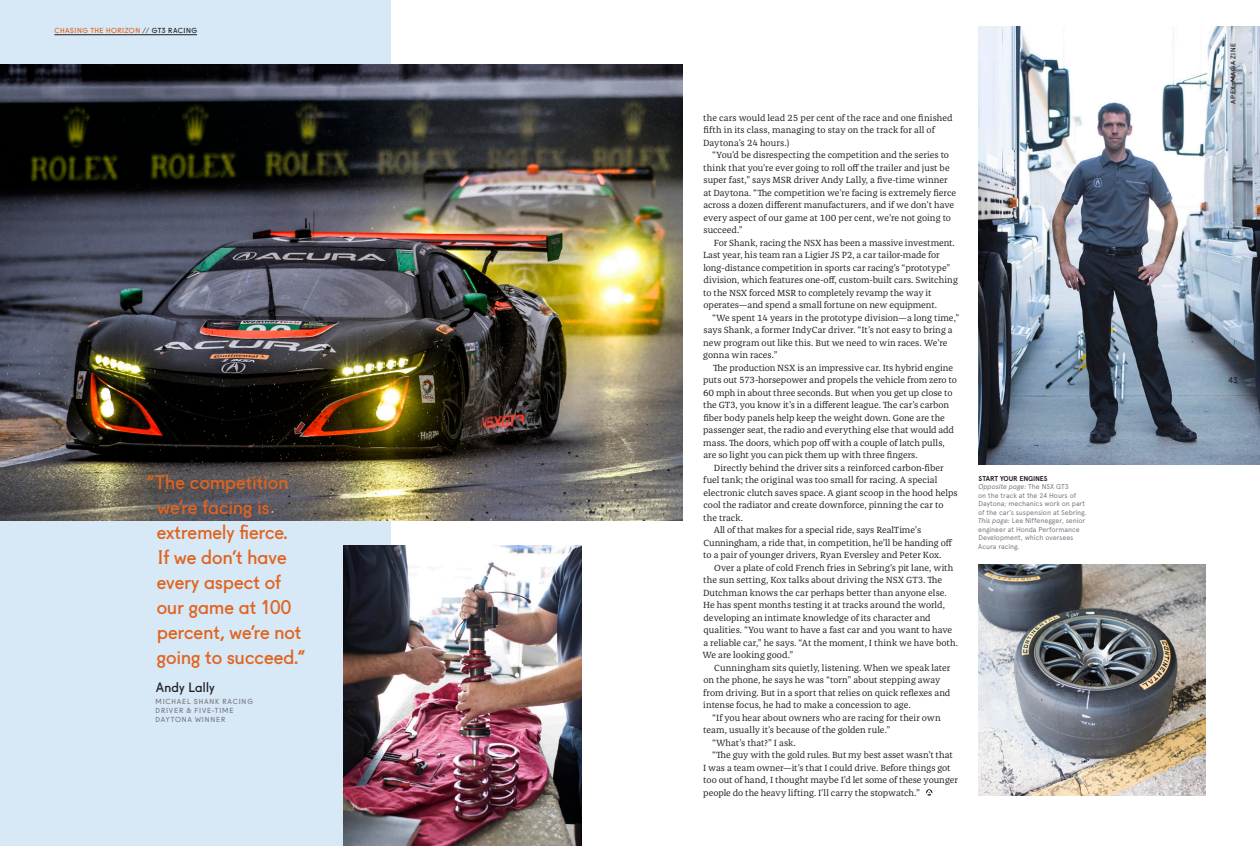
<style>
.page{position:relative;width:1260px;height:846px;background:#fff}
.page>*{position:absolute;margin:0;border:0;box-sizing:border-box;transform-origin:0 0}
.DEK_PUL_-_Med{font:19px/25px "Fugue";letter-spacing:.01em;color:#e1631d}
.DEK_PUL_-_Sm{font:13px "Fugue";letter-spacing:.02em;color:#231f20}
.Body_Franz_9_25_12{font:9.2px/12.5px "Franziska OT";color:#231f20}
.t1{font:8px "Fugue";color:#231f20}
.PhotoCaptionHed_Fu{font:7px/8.5px "Apercu";letter-spacing:-.01em;color:#787d83}
.SIDEBAR_-_Body_2{font:7px/9px "Fugue";letter-spacing:.115em;color:#787d83}
.Running_Head{font:7px "Fugue";letter-spacing:.065em;color:#e1631d}
.PhotoCaptionHed_Fu-2{font:700 7px "Apercu";letter-spacing:-.015em;color:#231f20}
.t2{font:6.5px "Fugue";letter-spacing:.15em;color:#231f20}
.s1{color:#231f20}
.s2{font-style:italic}
</style>
<div class="page">
<img style="left:978px;top:26px;width:282px;height:438px">
<div style="left:0;top:0;width:391px;height:846px;background:#d7e8f6"></div>
<img style="left:0;top:64px;width:683px;height:457px">
<img style="left:344px;top:546px;width:237px;height:300px">
<img style="left:978px;top:565px;width:228px;height:230px">
<svg style="left:926px;top:789px;width:6px;height:7px"></svg>
<hr style="left:54px;top:35px;width:143px;height:1px;background:#231f20">
<p class="Running_Head" style="left:54px;top:25px;width:144px">CHASING THE HORIZON <span class="s1">// GT3 RACING</span></p>
<p class="DEK_PUL_-_Med" style="left:157px;top:468px;width:150px;text-indent:-9px">“The competition we’re facing is extremely fierce.<br>If we don’t have every aspect of our game at 100 percent, we’re not going to succeed.”</p>
<p class="DEK_PUL_-_Sm" style="left:156px;top:677px;width:60px">Andy Lally</p>
<p class="SIDEBAR_-_Body_2" style="left:156px;top:697px;width:99px">MICHAEL SHANK RACING<br>DRIVER &amp; FIVE-TIME<br>DAYTONA WINNER</p>
<p class="Body_Franz_9_25_12" style="left:703px;top:111px;width:251px">the cars would lead 25 per cent of the race and one finished fifth in its class, managing to stay on the track for all of<br>Daytona’s 24 hours.)</p>
<p class="Body_Franz_9_25_12" style="left:703px;top:149px;width:254px;text-indent:9px">“You’d be disrespecting the competition and the series to think that you’re ever going to roll off the trailer and just be super fast,” says MSR driver Andy Lally, a five-time winner at Daytona. “The competition we’re facing is extremely fierce across a dozen different manufacturers, and if we don’t have every aspect of our game at 100 per cent, we’re not going to succeed.”</p>
<p class="Body_Franz_9_25_12" style="left:703px;top:236px;width:256px;text-indent:11px">For Shank, racing the NSX has been a massive investment.<br>Last year, his team ran a Ligier JS P2, a car tailor-made for long-distance competition in sports car racing’s “prototype” division, which features one-off, custom-built cars. Switching to the NSX forced MSR to completely revamp the way it operates—and spend a small fortune on new equipment.</p>
<p class="Body_Franz_9_25_12" style="left:703px;top:311px;width:258px;text-indent:9px">“We spent 14 years in the prototype division—a long time,” says Shank, a former IndyCar driver. “It’s not easy to bring a new program out like this. But we need to win races. We’re gonna win races.”</p>
<p class="Body_Franz_9_25_12" style="left:703px;top:361px;width:255px;text-indent:10px">The production NSX is an impressive car. Its hybrid engine puts out 573-horsepower and propels the vehicle from zero to 60 mph in about three seconds. But when you get up close to the GT3, you know it’s in a different league. The car’s carbon fiber body panels help keep the weight down. Gone are the passenger seat, the radio and everything else that would add mass. The doors, which pop off with a couple of latch pulls, are so light you can pick them up with three fingers.</p>
<p class="Body_Franz_9_25_12" style="left:703px;top:461px;width:256px;text-indent:11px">Directly behind the driver sits a reinforced carbon-fiber fuel tank; the original was too small for racing. A special electronic clutch saves space. A giant scoop in the hood helps cool the radiator and create downforce, pinning the car to the track.</p>
<p class="Body_Franz_9_25_12" style="left:703px;top:524px;width:251px;text-indent:11px">All of that makes for a special ride, says RealTime’s<br>Cunningham, a ride that, in competition, he’ll be handing off to a pair of younger drivers, Ryan Eversley and Peter Kox.</p>
<p class="Body_Franz_9_25_12" style="left:702px;top:561px;width:257px;text-indent:12px">Over a plate of cold French fries in Sebring’s pit lane, with the sun setting, Kox talks about driving the NSX GT3. The Dutchman knows the car perhaps better than anyone else.<br>He has spent months testing it at tracks around the world, developing an intimate knowledge of its character and qualities. “You want to have a fast car and you want to have a reliable car,” he says. “At the moment, I think we have both.<br>We are looking good.”</p>
<p class="Body_Franz_9_25_12" style="left:703px;top:661px;width:249px;text-indent:11px">Cunningham sits quietly, listening. When we speak later on the phone, he says he was “torn” about stepping away from driving. But in a sport that relies on quick reflexes and intense focus, he had to make a concession to age.</p>
<p class="Body_Franz_9_25_12" style="left:703px;top:711px;width:239px;text-indent:9px">“If you hear about owners who are racing for their own team, usually it’s because of the golden rule.”</p>
<p class="Body_Franz_9_25_12" style="left:712px;top:736px;width:85px">“What’s that?” I ask.</p>
<p class="Body_Franz_9_25_12" style="left:703px;top:749px;width:256px;text-indent:9px">“The guy with the gold rules. But my best asset wasn’t that I was a team owner—it’s that I could drive. Before things got too out of hand, I thought maybe I’d let some of these younger people do the heavy lifting. I’ll carry the stopwatch.”</p>
<p class="PhotoCaptionHed_Fu-2" style="left:979px;top:474px;width:71px">START YOUR ENGINES</p>
<p class="PhotoCaptionHed_Fu" style="left:978px;top:483px;width:110px"><span class="s2">Opposite page:</span> The NSX GT3<br>on the track at the 24 Hours of<br>Daytona; mechanics work on part of the car’s suspension at Sebring.</p>
<p class="PhotoCaptionHed_Fu" style="left:978px;top:517px;width:109px"><span class="s2">This page:</span> Lee Niffenegger, senior engineer at Honda Performance<br>Development, which oversees<br>Acura racing.</p>
<p class="t2" style="left:1228px;top:104px;width:63px;rotate:-90deg">APEX MAGAZINE</p>
<p class="t1" style="left:1228px;top:373px;width:11px">43</p>
</div>
